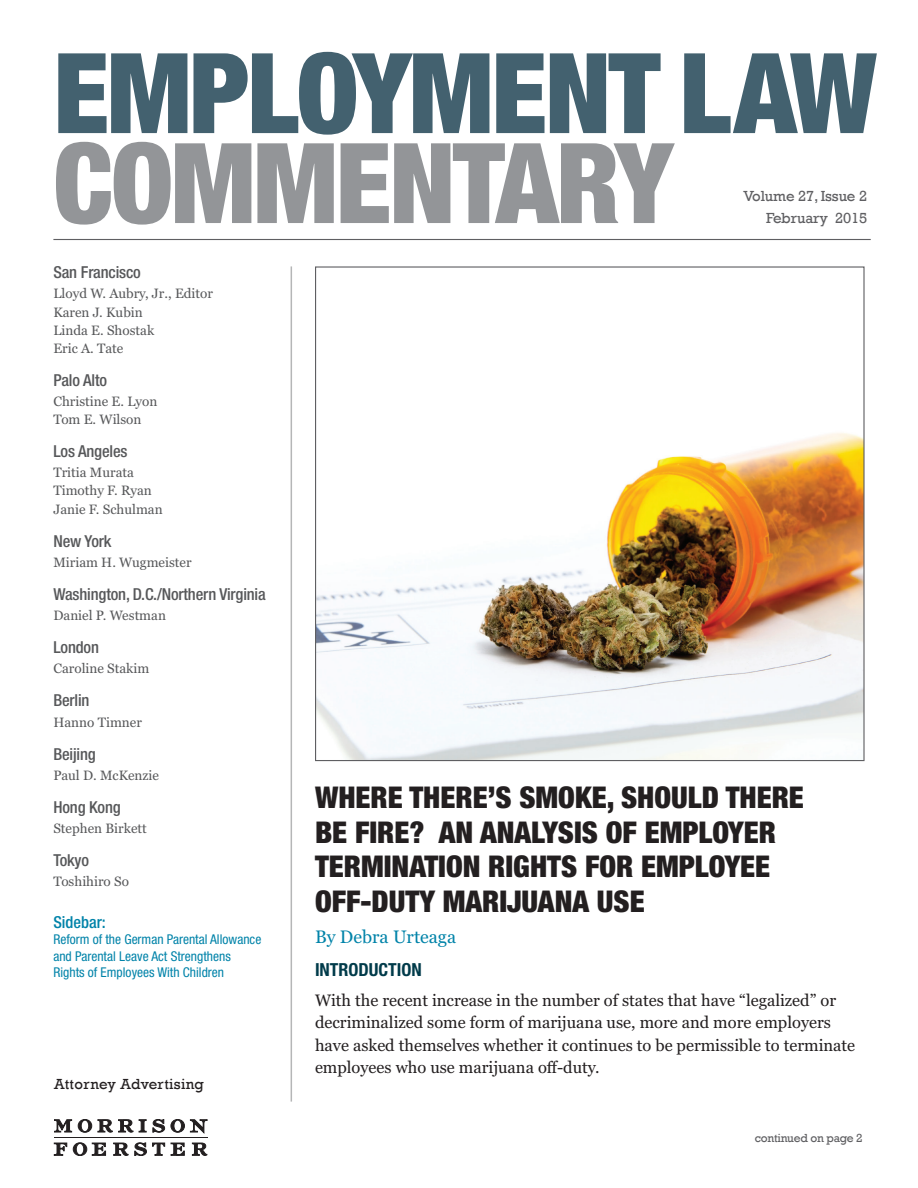
<style>
.page{position:relative;width:918px;height:1188px;background:#fff}
.page>*{position:absolute;margin:0;border:0;box-sizing:border-box;transform-origin:0 0}
.t1{font:900 condensed 111.6px "Helvetica Neue LT Std";letter-spacing:-.02em;color:#43616f}
.t2{font:900 condensed 111.6px "Helvetica Neue LT Std";letter-spacing:-.02em;color:#939598}
.t3{font:900 condensed 30px/34.5px "Helvetica Neue LT Std";color:#231f20}
.t4{font:18px "Georgia Pro";color:#0083a9}
.t5{font:700 condensed 18px "Helvetica Neue LT Std";color:#013b4a}
.t6{font:16.5px/22.5px "Georgia Pro";color:#231f20}
.t7{font:500 condensed 16.5px "Helvetica Neue LT Std";letter-spacing:-.01em;color:#57585a}
.t8{font:500 condensed 16.5px "Helvetica Neue LT Std";color:#0083a9}
.t9{font:15px/22.5px "Rockwell";letter-spacing:-.01em;color:#5f5f62;text-align:right}
.t10{font:15px "Rockwell";letter-spacing:.02em;color:#231f20}
.t11{font:13.5px/18.1px "Georgia Pro";color:#57585a}
.t12{font:condensed 13.5px/16.5px "Helvetica Neue LT Std";color:#0083a9}
.t13{font:12px "Rockwell";letter-spacing:-.02em;color:#5f5f62}
</style>
<div class="page">
<hr style="left:54px;top:1137px;width:153px;height:1px;background:#231f20">
<svg style="left:54px;top:1119px;width:18px;height:13px"></svg>
<svg style="left:78px;top:1119px;width:14px;height:14px"></svg>
<svg style="left:98px;top:1119px;width:35px;height:13px"></svg>
<svg style="left:139px;top:1119px;width:7px;height:13px"></svg>
<svg style="left:153px;top:1119px;width:12px;height:14px"></svg>
<svg style="left:171px;top:1119px;width:36px;height:14px"></svg>
<svg style="left:54px;top:1143px;width:13px;height:13px"></svg>
<svg style="left:73px;top:1143px;width:33px;height:13px"></svg>
<svg style="left:113px;top:1143px;width:15px;height:13px"></svg>
<svg style="left:134px;top:1143px;width:31px;height:13px"></svg>
<svg style="left:171px;top:1143px;width:14px;height:13px"></svg>
<svg style="left:192px;top:1143px;width:15px;height:13px"></svg>
<hr style="left:291px;top:266px;width:1px;height:836px;background:#b5b6b7">
<hr style="left:53px;top:239px;width:818px;height:1px;background:#5f5f62">
<img style="left:317px;top:433px;width:546px;height:326px">
<h1 class="t1" style="left:53px;top:25px;width:825px">EMPLOYMENT LAW</h1>
<h1 class="t2" style="left:53px;top:115px;width:621px">COMMENTARY</h1>
<p class="t9" style="left:743px;top:185px;width:125px">Volume 27, Issue 2<br>February 2015</p>
<p class="t7" style="left:53px;top:263px;width:89px">San Francisco</p>
<p class="t11" style="left:53px;top:285px;width:161px">Lloyd W. Aubry, Jr., Editor<br>Karen J. Kubin<br>Linda E. Shostak<br>Eric A. Tate</p>
<p class="t7" style="left:53px;top:370px;width:55px">Palo Alto</p>
<p class="t11" style="left:53px;top:393px;width:105px">Christine E. Lyon<br>Tom E. Wilson</p>
<p class="t7" style="left:53px;top:441px;width:76px">Los Angeles</p>
<p class="t11" style="left:53px;top:464px;width:111px">Tritia Murata<br>Timothy F. Ryan<br>Janie F. Schulman</p>
<p class="t7" style="left:53px;top:531px;width:60px">New York</p>
<p class="t11" style="left:53px;top:554px;width:140px">Miriam H. Wugmeister</p>
<p class="t7" style="left:53px;top:584px;width:214px">Washington, D.C./Northern Virginia</p>
<p class="t11" style="left:53px;top:607px;width:114px">Daniel P. Westman</p>
<p class="t7" style="left:53px;top:637px;width:47px">London</p>
<p class="t11" style="left:53px;top:660px;width:97px">Caroline Stakim</p>
<p class="t7" style="left:53px;top:691px;width:38px">Berlin</p>
<p class="t11" style="left:53px;top:713px;width:90px">Hanno Timner</p>
<p class="t7" style="left:53px;top:744px;width:44px">Beijing</p>
<p class="t11" style="left:53px;top:767px;width:107px">Paul D. McKenzie</p>
<p class="t7" style="left:53px;top:797px;width:69px">Hong Kong</p>
<p class="t11" style="left:53px;top:820px;width:95px">Stephen Birkett</p>
<p class="t7" style="left:53px;top:850px;width:37px">Tokyo</p>
<p class="t11" style="left:53px;top:873px;width:77px">Toshihiro So</p>
<p class="t8" style="left:53px;top:912px;width:54px">Sidebar:</p>
<p class="t12" style="left:53px;top:931px;width:209px">Reform of the German Parental Allowance and Parental Leave Act Strengthens<br>Rights of Employees With Children</p>
<p class="t10" style="left:54px;top:1075px;width:151px">Attorney Advertising</p>
<h2 class="t3" style="left:315px;top:780px;width:490px">WHERE THERE’S SMOKE, SHOULD THERE<br>BE FIRE? AN ANALYSIS OF EMPLOYER<br>TERMINATION RIGHTS FOR EMPLOYEE<br>OFF-DUTY MARIJUANA USE</h2>
<h3 class="t4" style="left:315px;top:927px;width:143px">By Debra Urteaga</h3>
<h3 class="t5" style="left:315px;top:959px;width:108px">INTRODUCTION</h3>
<p class="t6" style="left:315px;top:989px;width:542px">With the recent increase in the number of states that have “legalized” or decriminalized some form of marijuana use, more and more employers have asked themselves whether it continues to be permissible to terminate employees who use marijuana off-duty.</p>
<p class="t13" style="left:755px;top:1131px;width:109px">continued on page 2</p>
</div>
